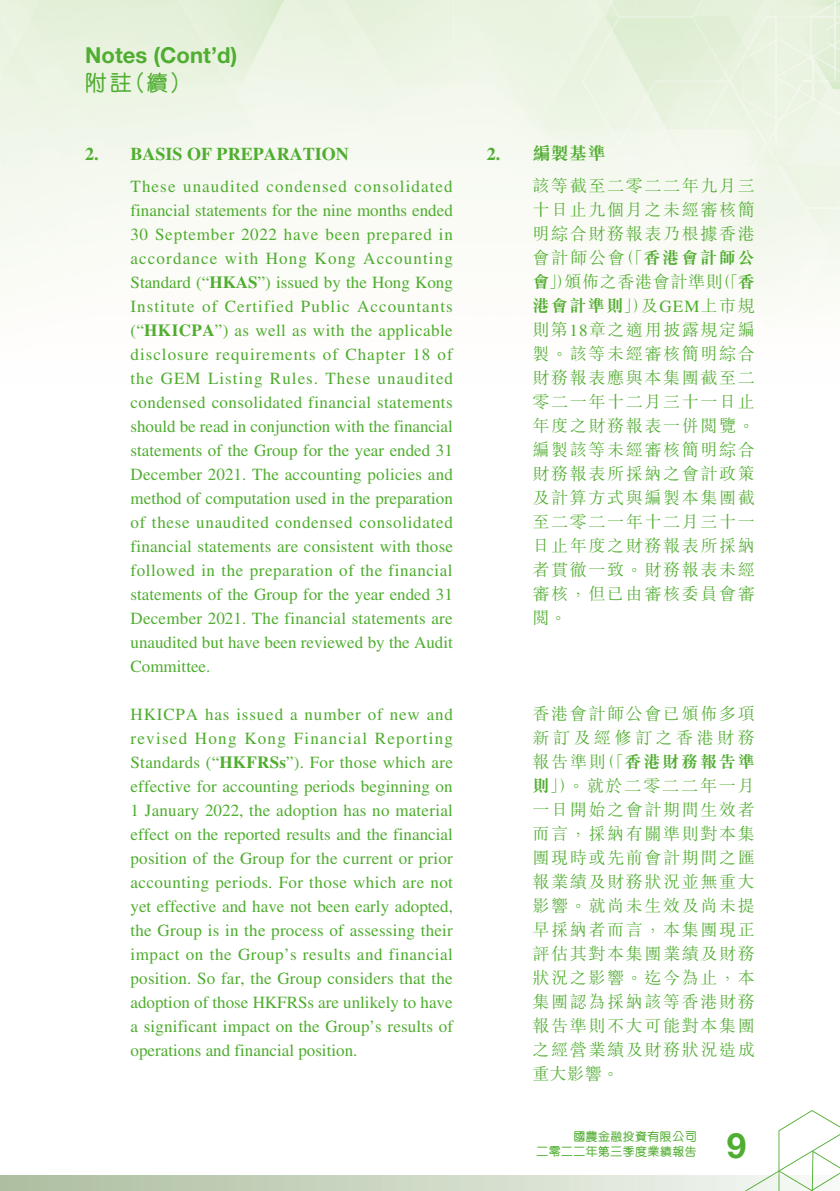
<style>
.page{position:relative;width:840px;height:1191px;background:#fff}
.page>*{position:absolute;margin:0;border:0;box-sizing:border-box;transform-origin:0 0}
.t1{font:700 35px "Helvetica Neue LT Std";color:#4fad2f}
.t2{font:700 22px "Helvetica Neue LT Std";letter-spacing:.005em;color:#4fad2f}
.t3{font:500 22px "M Yuen HK";color:#4fad2f}
.t4{font:700 18px "Times LT Std";color:#4fad2f}
.t5{font:700 18px "M Sung HK";color:#4fad2f}
.t6{font:17px/24px "Times LT Std";color:#4fad2f;text-align:justify}
.t7{font:300 17px/24px "M Sung HK";letter-spacing:.1em;color:#4fad2f;text-align:justify}
.t8{font:500 12px/15px "M Yuen HK";letter-spacing:.03em;color:#4fad2f;text-align:right}
.s1{font-weight:700}
.s2{font-family:"Times LT Std"}
.s3{font-family:"Times LT Std";font-weight:400}
</style>
<div class="page">
<div style="left:583px;top:145px;width:183px;height:63px;background:#f5f8ee"></div>
<img style="left:813px;top:81px;width:26px;height:17px">
<img style="left:776px;top:33px;width:34px;height:6px">
<div style="left:712px;top:0;width:127px;height:33px;background:#e7f2dd"></div>
<img style="left:581px;top:17px;width:148px;height:128px">
<div style="left:618px;top:145px;width:147px;height:63px;background:#f5f9ef"></div>
<img style="left:618px;top:80px;width:111px;height:65px">
<div style="left:729px;top:17px;width:46px;height:64px;background:#e8f2de"></div>
<img style="left:776px;top:17px;width:34px;height:1px">
<img style="left:835px;top:17px;width:4px;height:5px">
<img style="left:729px;top:81px;width:37px;height:64px">
<div style="left:766px;top:118px;width:73px;height:91px;background:#eff6e8"></div>
<img style="left:783px;top:118px;width:30px;height:2px">
<div style="left:742px;top:39px;width:71px;height:79px;background:#eaf3e2"></div>
<svg style="left:813px;top:80px;width:26px;height:1px"></svg>
<img style="left:835px;top:22px;width:4px;height:11px">
<img style="left:810px;top:3px;width:24px;height:31px">
<img style="left:813px;top:58px;width:26px;height:16px">
<img style="left:598px;top:0;width:114px;height:17px">
<img style="left:618px;top:17px;width:75px;height:1px">
<img style="left:775px;top:78px;width:1px;height:38px">
<svg style="left:775px;top:116px;width:8px;height:29px"></svg>
<img style="left:775px;top:18px;width:1px;height:58px">
<svg style="left:775px;top:0;width:1px;height:18px"></svg>
<img style="left:834px;top:58px;width:1px;height:21px">
<img style="left:834px;top:6px;width:1px;height:27px">
<svg style="left:834px;top:0;width:5px;height:6px"></svg>
<img style="left:813px;top:98px;width:26px;height:27px">
<img style="left:776px;top:58px;width:32px;height:41px">
<img style="left:809px;top:34px;width:30px;height:24px">
<img style="left:808px;top:57px;width:5px;height:42px">
<svg style="left:830px;top:33px;width:9px;height:15px"></svg>
<svg style="left:0;top:1175px;width:716px;height:16px;background:#cad6c2"></svg>
<svg style="left:716px;top:1110px;width:123px;height:81px"></svg>
<p class="t2" style="left:85px;top:41px;width:154px">Notes (Cont’d)</p>
<p class="t3" style="left:85px;top:71px;width:107px">附註（續）</p>
<p class="t4" style="left:85px;top:143px;width:265px">2. BASIS OF PREPARATION</p>
<p class="t6" style="left:130px;top:174px;width:324px">These unaudited condensed consolidated financial statements for the nine months ended 30 September 2022 have been prepared in accordance with Hong Kong Accounting Standard (“<span class="s1">HKAS</span>”) issued by the Hong Kong Institute of Certified Public Accountants (“<span class="s1">HKICPA</span>”) as well as with the applicable disclosure requirements of Chapter 18 of the GEM Listing Rules. These unaudited condensed consolidated financial statements should be read in conjunction with the financial statements of the Group for the year ended 31<br>December 2021. The accounting policies and method of computation used in the preparation of these unaudited condensed consolidated financial statements are consistent with those followed in the preparation of the financial statements of the Group for the year ended 31<br>December 2021. The financial statements are unaudited but have been reviewed by the Audit Committee.</p>
<p class="t6" style="left:130px;top:702px;width:324px">HKICPA has issued a number of new and revised Hong Kong Financial Reporting Standards (“<span class="s1">HKFRSs</span>”). For those which are effective for accounting periods beginning on 1 January 2022, the adoption has no material effect on the reported results and the financial position of the Group for the current or prior accounting periods. For those which are not yet effective and have not been early adopted, the Group is in the process of assessing their impact on the Group’s results and financial position. So far, the Group considers that the adoption of those HKFRSs are unlikely to have a significant impact on the Group’s results of operations and financial position.</p>
<p class="t5" style="left:486px;top:144px;width:120px"><span class="s2">2.</span> 編製基準</p>
<p class="t7" style="left:532px;top:172px;width:224px">該等截至二零二二年九月三十日止九個月之未經審核簡明綜合財務報表乃根據香港會計師公會（「<span class="s1">香港會計師公會</span>」）頒佈之香港會計準則（「<span class="s1">香港會計準則</span>」）及<span class="s3">GEM</span>上市規則第<span class="s3">18</span>章之適用披露規定編製。該等未經審核簡明綜合財務報表應與本集團截至二零二一年十二月三十一日止年度之財務報表一併閱覽。編製該等未經審核簡明綜合財務報表所採納之會計政策及計算方式與編製本集團截至二零二一年十二月三十一日止年度之財務報表所採納者貫徹一致。財務報表未經審核，但已由審核委員會審閱。</p>
<p class="t7" style="left:532px;top:700px;width:224px">香港會計師公會已頒佈多項新訂及經修訂之香港財務報告準則（「<span class="s1">香港財務報告準則</span>」）。就於二零二二年一月一日開始之會計期間生效者而言，採納有關準則對本集團現時或先前會計期間之匯報業績及財務狀況並無重大影響。就尚未生效及尚未提早採納者而言，本集團現正評估其對本集團業績及財務狀況之影響。迄今為止，本集團認為採納該等香港財務報告準則不大可能對本集團之經營業績及財務狀況造成重大影響。</p>
<p class="t8" style="left:536px;top:1129px;width:162px">國農金融投資有限公司<br>二零二二年第三季度業績報告</p>
<h1 class="t1" style="left:726px;top:1124px;width:21px">9</h1>
</div>
